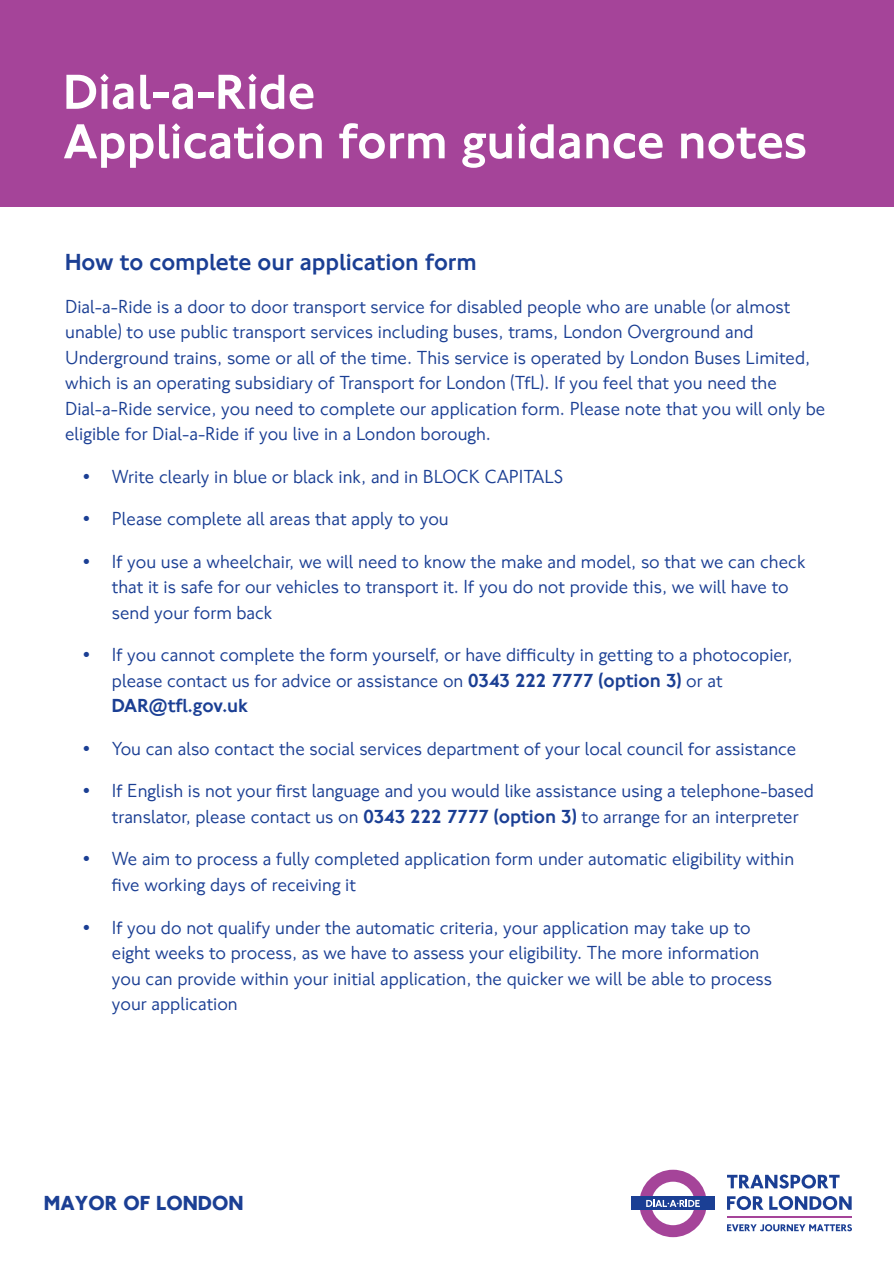
<style>
.page{position:relative;width:894px;height:1264px;background:#fff}
.page>*{position:absolute;margin:0;border:0;box-sizing:border-box;transform-origin:0 0}
.t1{font:500 51px/49.5px "NJ Font";color:#fff}
.t2{font:500 24px "NJ Font";color:#1b3f94}
.t3{font:700 21px "NJ Font";color:#1b3f94}
.t4{font:19.5px/25.5px "NJ Font";color:#1b3f94}
.s1{font-weight:500}
</style>
<div class="page">
<div style="left:0;top:0;width:894px;height:207px;background:#a54499"></div>
<hr style="left:727px;top:1216px;width:124px;height:1px;background:#a54499">
<div style="left:631px;top:1196px;width:83px;height:14px;background:#1b3f94"></div>
<svg style="left:640px;top:1169px;width:66px;height:68px"></svg>
<svg style="left:727px;top:1224px;width:125px;height:7px"></svg>
<svg style="left:727px;top:1174px;width:112px;height:14px"></svg>
<svg style="left:727px;top:1196px;width:36px;height:14px"></svg>
<svg style="left:769px;top:1196px;width:82px;height:14px"></svg>
<p class="t1" style="left:63px;top:68px;width:744px">Dial-a-Ride<br>Application form guidance notes</p>
<p class="t2" style="left:65px;top:247px;width:413px">How to complete our application form</p>
<p class="t4" style="left:65px;top:294px;width:762px">Dial-a-Ride is a door to door transport service for disabled people who are unable (or almost unable) to use public transport services including buses, trams, London Overground and Underground trains, some or all of the time. This service is operated by London Buses Limited, which is an operating subsidiary of Transport for London (TfL). If you feel that you need the Dial-a-Ride service, you need to complete our application form. Please note that you will only be eligible for Dial-a-Ride if you live in a London borough.</p>
<p class="t4" style="left:83px;top:464px;width:481px">• Write clearly in blue or black ink, and in BLOCK CAPITALS</p>
<p class="t4" style="left:83px;top:506px;width:367px">• Please complete all areas that apply to you</p>
<p class="t4" style="left:112px;top:549px;width:695px;text-indent:-29px">• If you use a wheelchair, we will need to know the make and model, so that we can check that it is safe for our vehicles to transport it. If you do not provide this, we will have to send your form back</p>
<p class="t4" style="left:112px;top:642px;width:682px;text-indent:-29px">• If you cannot complete the form yourself, or have difficulty in getting to a photocopier, please contact us for advice or assistance on <span class="s1">0343 222 7777 (option 3)</span> or at<br><span class="s1">DAR@tfl.gov.uk</span></p>
<p class="t4" style="left:83px;top:736px;width:714px">• You can also contact the social services department of your local council for assistance</p>
<p class="t4" style="left:112px;top:778px;width:703px;text-indent:-29px">• If English is not your first language and you would like assistance using a telephone-based translator, please contact us on <span class="s1">0343 222 7777 (option 3)</span> to arrange for an interpreter</p>
<p class="t4" style="left:112px;top:846px;width:684px;text-indent:-29px">• We aim to process a fully completed application form under automatic eligibility within five working days of receiving it</p>
<p class="t4" style="left:112px;top:914px;width:662px;text-indent:-29px">• If you do not qualify under the automatic criteria, your application may take up to eight weeks to process, as we have to assess your eligibility. The more information you can provide within your initial application, the quicker we will be able to process your application</p>
<p class="t3" style="left:44px;top:1189px;width:201px">MAYOR OF LONDON</p>
</div>
